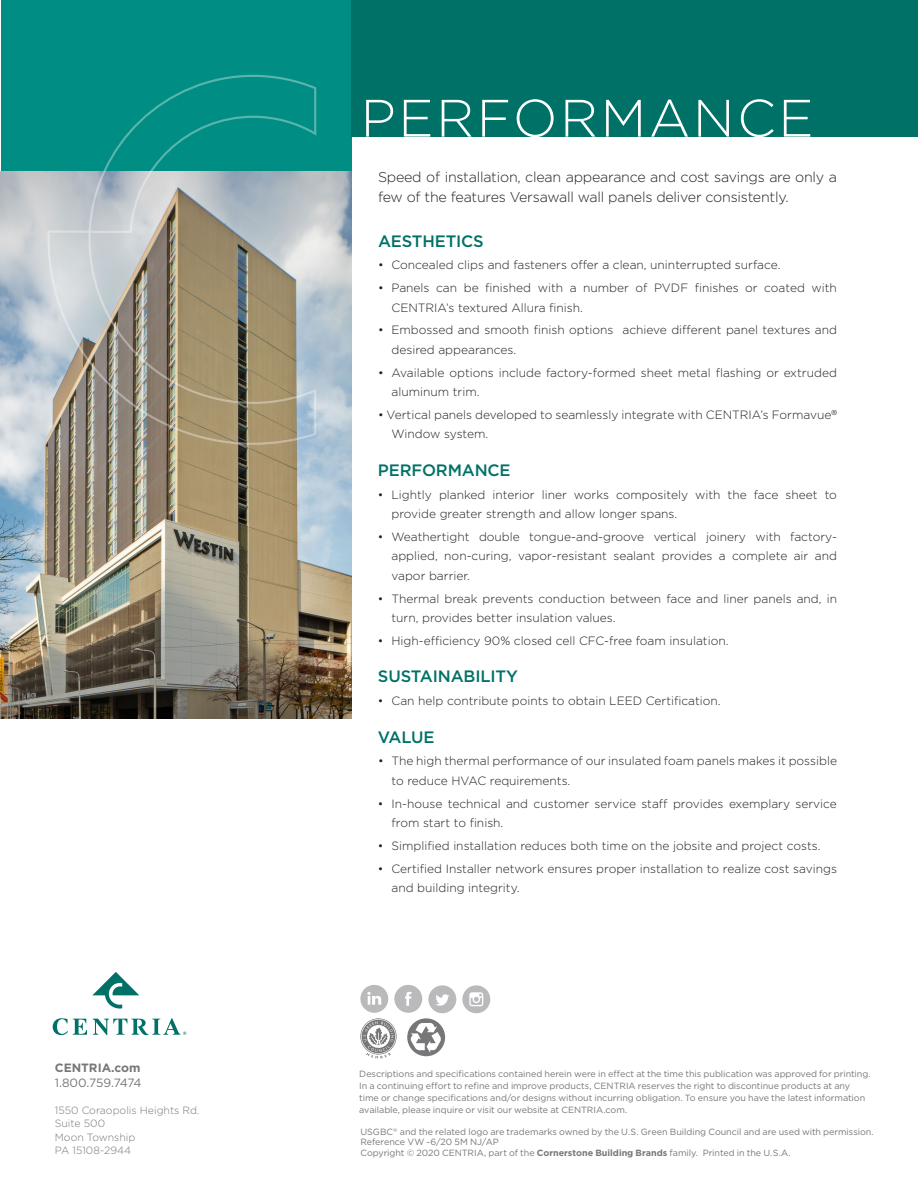
<style>
.page{position:relative;width:918px;height:1188px;background:#fff}
.page>*{position:absolute;margin:0;border:0;box-sizing:border-box;transform-origin:0 0}
.t1{font:300 52.5px "Gotham";letter-spacing:.05em;color:#fff}
.t2{font:500 16.5px "Gotham";letter-spacing:-.01em;color:#007167}
.t3{font:300 14.25px/19.5px "Gotham";letter-spacing:-.015em;color:#231f20}
.t4{font:300 12px/19.5px "Gotham";color:#231f20}
.t5{font:12px "Gotham";letter-spacing:-.025em;color:#77777a}
.t6{font:700 12px "Gotham";color:#77777a}
.t7{font:300 10.5px/13.5px "Gotham";color:#77777a}
.t8{font:9px/12px "Gotham";letter-spacing:-.005em;color:#77777a}
.t9{font:700 4.95px "Gotham";color:#007167}
.s1{font-weight:700}
</style>
<div class="page">
<div style="left:394px;top:985px;width:28px;height:28px;background:#bab9bb;border-radius:50%"></div>
<svg style="left:405px;top:992px;width:7px;height:14px"></svg>
<div style="left:360px;top:985px;width:28px;height:28px;background:#bab9bb;border-radius:50%"></div>
<svg style="left:367px;top:992px;width:14px;height:13px"></svg>
<svg style="left:360px;top:1018px;width:37px;height:41px"></svg>
<svg style="left:407px;top:1018px;width:38px;height:38px"></svg>
<div style="left:428px;top:985px;width:28px;height:28px;background:#bab9bb;border-radius:50%"></div>
<svg style="left:436px;top:994px;width:13px;height:12px"></svg>
<div style="left:462px;top:985px;width:28px;height:28px;background:#bab9bb;border-radius:50%"></div>
<svg style="left:469px;top:992px;width:14px;height:14px"></svg>
<svg style="left:92px;top:972px;width:47px;height:37px"></svg>
<svg style="left:93px;top:1018px;width:88px;height:17px"></svg>
<svg style="left:53px;top:1018px;width:34px;height:17px"></svg>
<div style="left:1px;top:0;width:351px;height:198px;background:#008d83"></div>
<div style="left:352px;top:0;width:566px;height:136px;background:#007167"></div>
<img style="left:1px;top:172px;width:351px;height:546px">
<svg style="left:48px;top:75px;width:268px;height:370px"></svg>
<p class="t9" style="left:183px;top:1030px;width:6px">®</p>
<p class="t6" style="left:55px;top:1061px;width:87px">CENTRIA.com</p>
<p class="t5" style="left:55px;top:1075px;width:88px">1.800.759.7474</p>
<p class="t7" style="left:55px;top:1103px;width:146px">1550 Coraopolis Heights Rd.<br>Suite 500<br>Moon Township<br>PA 15108-2944</p>
<h1 class="t1" style="left:361px;top:89px;width:454px">PERFORMANCE</h1>
<p class="t3" style="left:378px;top:167px;width:461px">Speed of installation, clean appearance and cost savings are only a few of the features Versawall wall panels deliver consistently.</p>
<h2 class="t2" style="left:378px;top:230px;width:107px">AESTHETICS</h2>
<p class="t4" style="left:378px;top:255px;width:404px">• Concealed clips and fasteners offer a clean, uninterrupted surface.</p>
<p class="t4" style="left:392px;top:278px;width:447px;text-indent:-14px">• Panels can be finished with a number of PVDF finishes or coated with<br>CENTRIA’s textured Allura finish.</p>
<p class="t4" style="left:392px;top:320px;width:447px;text-indent:-14px">• Embossed and smooth finish options achieve different panel textures and desired appearances.</p>
<p class="t4" style="left:392px;top:363px;width:447px;text-indent:-14px">• Available options include factory-formed sheet metal flashing or extruded aluminum trim.</p>
<p class="t4" style="left:391px;top:405px;width:447px;text-indent:-13px">• Vertical panels developed to seamlessly integrate with CENTRIA’s Formavue<sup>®<br></sup>Window system.</p>
<h2 class="t2" style="left:378px;top:459px;width:134px">PERFORMANCE</h2>
<p class="t4" style="left:391px;top:485px;width:447px;text-indent:-14px">• Lightly planked interior liner works compositely with the face sheet to provide greater strength and allow longer spans.</p>
<p class="t4" style="left:391px;top:527px;width:447px;text-align:justify;text-indent:-14px">• Weathertight double tongue-and-groove vertical joinery with factory&shy;applied, non-curing, vapor-resistant sealant provides a complete air and vapor barrier.</p>
<p class="t4" style="left:391px;top:588px;width:447px;text-indent:-14px">• Thermal break prevents conduction between face and liner panels and, in turn, provides better insulation values.</p>
<p class="t4" style="left:378px;top:631px;width:352px">• High-efficiency 90% closed cell CFC-free foam insulation.</p>
<h2 class="t2" style="left:378px;top:666px;width:141px">SUSTAINABILITY</h2>
<p class="t4" style="left:378px;top:691px;width:344px">• Can help contribute points to obtain LEED Certification.</p>
<h2 class="t2" style="left:378px;top:726px;width:58px">VALUE</h2>
<p class="t4" style="left:391px;top:751px;width:447px;text-indent:-13px">• The high thermal performance of our insulated foam panels makes it possible to reduce HVAC requirements.</p>
<p class="t4" style="left:391px;top:793px;width:447px;text-indent:-14px">• In-house technical and customer service staff provides exemplary service from start to finish.</p>
<p class="t4" style="left:378px;top:836px;width:444px">• Simplified installation reduces both time on the jobsite and project costs.</p>
<p class="t4" style="left:391px;top:858px;width:447px;text-indent:-14px">• Certified Installer network ensures proper installation to realize cost savings and building integrity.</p>
<p class="t8" style="left:359px;top:1067px;width:513px">Descriptions and specifications contained herein were in effect at the time this publication was approved for printing.<br>In a continuing effort to refine and improve products, CENTRIA reserves the right to discontinue products at any time or change specifications and/or designs without incurring obligation. To ensure you have the latest information available, please inquire or visit our website at CENTRIA.com.</p>
<p class="t8" style="left:360px;top:1126px;width:515px;line-height:10.5px">USGBC<sup>®</sup> and the related logo are trademarks owned by the U.S. Green Building Council and are used with permission.<br>Reference VW -6/20 5M NJ/AP<br>Copyright © 2020 CENTRIA, part of the <span class="s1">Cornerstone Building Brands</span> family. Printed in the U.S.A.</p>
</div>
